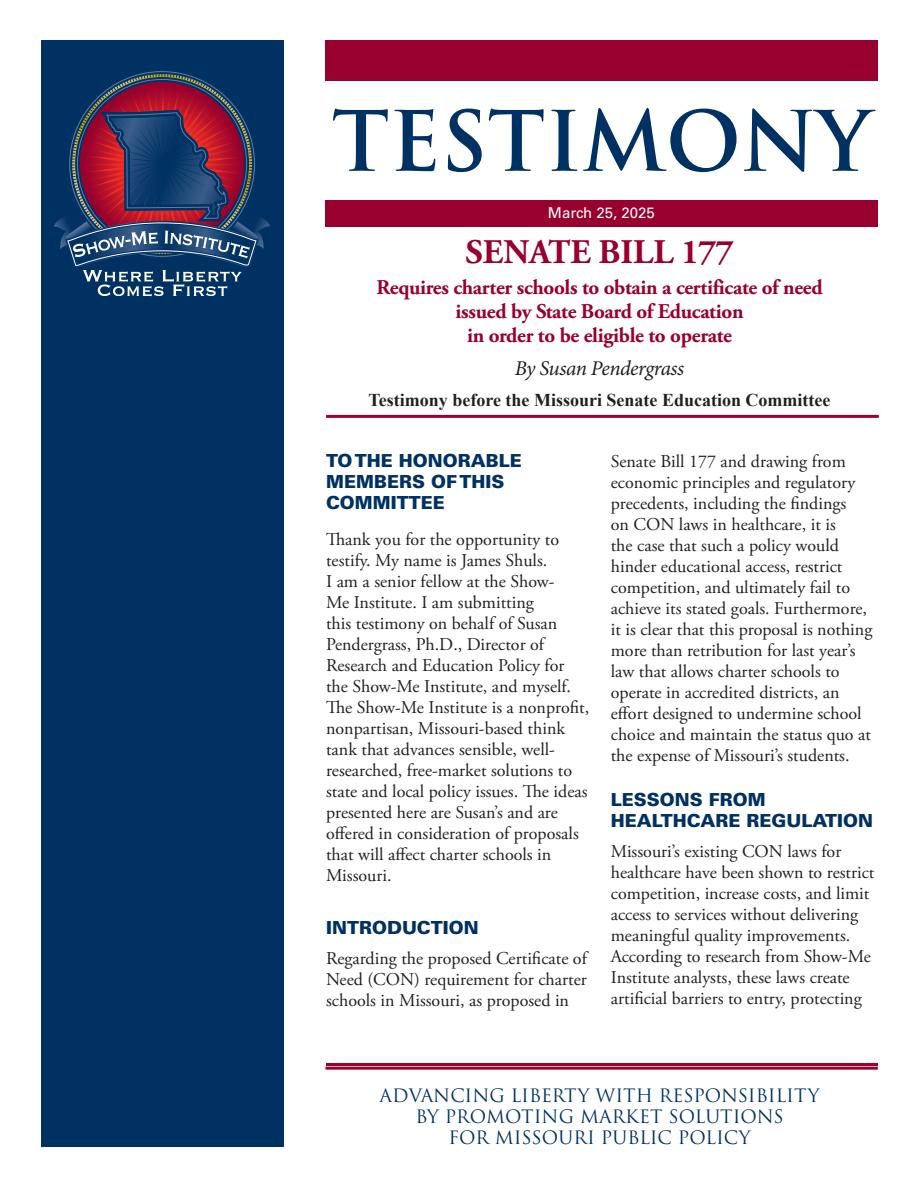
<style>
.page{position:relative;width:918px;height:1188px;background:#fff}
.page>*{position:absolute;margin:0;border:0;box-sizing:border-box;transform-origin:0 0}
.Testimony_Header{font:700 81px "Trajan Pro";color:#003163}
.t1{font:700 34.5px "Adobe Garamond Pro";color:#98012d}
.t2{font:700 21px/24px "Adobe Garamond Pro";letter-spacing:-.015em;color:#98012d;text-align:center}
.t3{font:italic 21px "Minion Pro";letter-spacing:-.025em;color:#231f20}
.Normal__Web{font:18px/21px "Adobe Garamond Pro";color:#231f20}
.Advancing_Liberty{font:18px/21px "Trajan Pro 3";color:#003163;text-align:center}
.Normal__Web-2{font:900 18px/21px "Univers LT Std";color:#003163}
.t4{font:700 18px "Times New Roman";color:#231f20}
.Body_Copy{font:15px "Univers LT Std";color:#fff}
.s1{font-family:"Univers LT Std";font-weight:900;color:#003163}
</style>
<div class="page">
<hr style="left:326px;top:1067px;width:552px;height:3px;background:#98012d">
<div style="left:326px;top:200px;width:552px;height:27px;background:#98012d"></div>
<div style="left:326px;top:40px;width:552px;height:41px;background:#98012d"></div>
<div style="left:41px;top:40px;width:243px;height:1108px;background:#003163"></div>
<svg style="left:54px;top:83px;width:216px;height:213px"></svg>
<hr style="left:326px;top:415px;width:553px;height:3px;background:#98012d">
<hr style="left:326px;top:1064px;width:551px;height:2px;background:#98012d">
<p class="Testimony_Header" style="left:332px;top:91px;width:541px">TESTIMONY</p>
<p class="Body_Copy" style="left:548px;top:203px;width:108px">March 25, 2025</p>
<p class="t1" style="left:466px;top:232px;width:270px">SENATE BILL 177</p>
<p class="t2" style="left:376px;top:275px;width:448px">Requires charter schools to obtain a certificate of need issued by State Board of Education<br>in order to be eligible to operate</p>
<p class="t3" style="left:515px;top:354px;width:171px">By Susan Pendergrass</p>
<p class="t4" style="left:369px;top:387px;width:463px">Testimony before the Missouri Senate Education Committee</p>
<p class="Normal__Web-2" style="left:326px;top:450px;width:197px">TO THE HONORABLE<br>MEMBERS OF THIS<br>COMMITTEE</p>
<p class="Normal__Web" style="left:326px;top:530px;width:265px">Thank you for the opportunity to testify. My name is James Shuls.<br>I am a senior fellow at the Show-<br>Me Institute. I am submitting<br>this testimony on behalf of Susan Pendergrass, Ph.D., Director of Research and Education Policy for the Show-Me Institute, and myself.<br>The Show-Me Institute is a nonprofit, nonpartisan, Missouri-based think tank that advances sensible, well&shy;researched, free-market solutions to state and local policy issues. The ideas presented here are Susan’s and are offered in consideration of proposals that will affect charter schools in Missouri.</p>
<p class="Normal__Web" style="left:326px;top:914px;width:262px;line-height:30px"><span class="s1">INTRODUCTION<br></span>Regarding the proposed Certificate of</p>
<p class="Normal__Web" style="left:326px;top:969px;width:262px">Need (CON) requirement for charter schools in Missouri, as proposed in</p>
<p class="Normal__Web" style="left:611px;top:452px;width:263px">Senate Bill 177 and drawing from economic principles and regulatory precedents, including the findings<br>on CON laws in healthcare, it is<br>the case that such a policy would hinder educational access, restrict competition, and ultimately fail to achieve its stated goals. Furthermore, it is clear that this proposal is nothing more than retribution for last year’s law that allows charter schools to operate in accredited districts, an effort designed to undermine school choice and maintain the status quo at the expense of Missouri’s students.</p>
<p class="Normal__Web-2" style="left:611px;top:789px;width:264px">LESSONS FROM<br>HEALTHCARE REGULATION</p>
<p class="Normal__Web" style="left:611px;top:842px;width:265px">Missouri’s existing CON laws for healthcare have been shown to restrict competition, increase costs, and limit access to services without delivering meaningful quality improvements.<br>According to research from Show-Me Institute analysts, these laws create artificial barriers to entry, protecting</p>
<p class="Advancing_Liberty" style="left:380px;top:1086px;width:442px">ADVANCING LIBERTY WITH RESPONSIBILITY<br>BY PROMOTING MARKET SOLUTIONS<br>FOR MISSOURI PUBLIC POLICY</p>
</div>
